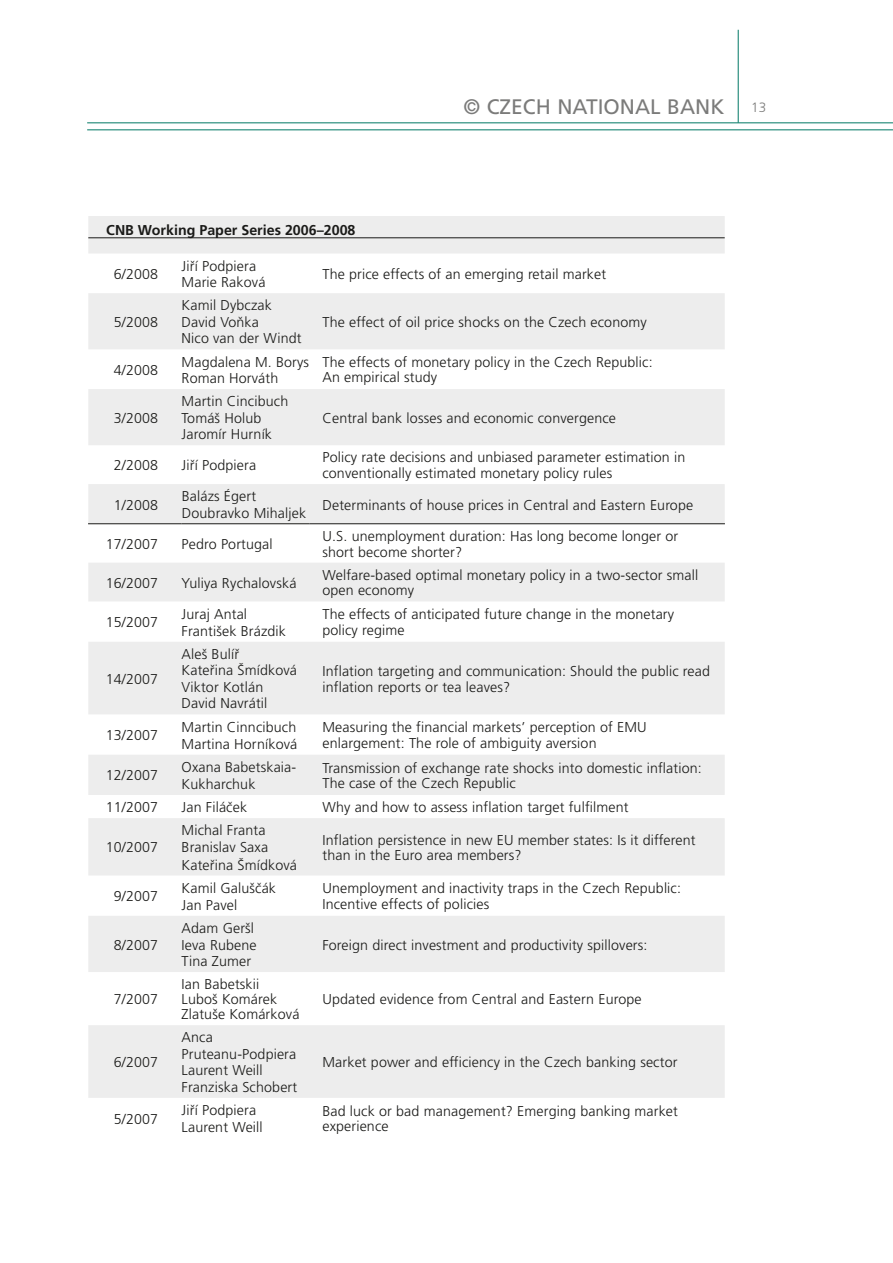
<style>
.page{position:relative;width:893px;height:1263px;background:#fff}
.page>*{position:absolute;margin:0;border:0;box-sizing:border-box;transform-origin:0 0}
.t1{font:21px "Frutiger CE";color:#7b7b7a}
.t2{font:300 14.25px/16.5px "Frutiger CE";letter-spacing:.01em;color:#1a1a18}
.t3{font:700 14.25px "Frutiger CE";color:#1a1a18}
.t4{font:300 13.5px "Frutiger CE";color:#7b7b7a}
</style>
<div class="page">
<hr style="left:738px;top:30px;width:1px;height:93px;background:#007864">
<hr style="left:87px;top:122px;width:806px;height:1px;background:#007864">
<hr style="left:87px;top:129px;width:806px;height:1px;background:#007864">
<svg style="left:88px;top:216px;width:637px;height:882px;fill:#ededed"></svg>
<hr style="left:88px;top:523px;width:94px;height:1px;background:#1a1a18">
<hr style="left:182px;top:523px;width:128px;height:1px;background:#1a1a18">
<hr style="left:310px;top:523px;width:415px;height:1px;background:#1a1a18">
<hr style="left:88px;top:238px;width:637px;height:1px;background:#1a1a18">
<h1 class="t1" style="left:463px;top:94px;width:260px">© CZECH NATIONAL BANK</h1>
<p class="t4" style="left:751px;top:100px;width:17px">13</p>
<p class="t3" style="left:106px;top:222px;width:251px">CNB Working Paper Series 2006–2008</p>
<p class="t2" style="left:114px;top:266px;width:46px">6/2008</p>
<p class="t2" style="left:182px;top:257px;width:85px">Jiří Podpiera<br>Marie Raková</p>
<p class="t2" style="left:322px;top:266px;width:285px">The price effects of an emerging retail market</p>
<p class="t2" style="left:114px;top:314px;width:46px">5/2008</p>
<p class="t2" style="left:182px;top:297px;width:121px">Kamil Dybczak<br>David Voňka<br>Nico van der Windt</p>
<p class="t2" style="left:322px;top:314px;width:326px">The effect of oil price shocks on the Czech economy</p>
<p class="t2" style="left:114px;top:362px;width:46px">4/2008</p>
<p class="t2" style="left:182px;top:353px;width:129px">Magdalena M. Borys<br>Roman Horváth</p>
<p class="t2" style="left:322px;top:355px;width:332px;line-height:15px">The effects of monetary policy in the Czech Republic:<br>An empirical study</p>
<p class="t2" style="left:114px;top:409px;width:46px">3/2008</p>
<p class="t2" style="left:182px;top:393px;width:108px">Martin Cincibuch<br>Tomáš Holub<br>Jaromír Hurník</p>
<p class="t2" style="left:322px;top:409px;width:295px">Central bank losses and economic convergence</p>
<p class="t2" style="left:114px;top:457px;width:46px">2/2008</p>
<p class="t2" style="left:182px;top:457px;width:76px">Jiří Podpiera</p>
<p class="t2" style="left:322px;top:450px;width:364px;line-height:15.8px">Policy rate decisions and unbiased parameter estimation in conventionally estimated monetary policy rules</p>
<p class="t2" style="left:114px;top:496px;width:46px">1/2008</p>
<p class="t2" style="left:182px;top:488px;width:126px">Balázs Égert<br>Doubravko Mihaljek</p>
<p class="t2" style="left:322px;top:496px;width:372px">Determinants of house prices in Central and Eastern Europe</p>
<p class="t2" style="left:106px;top:535px;width:54px">17/2007</p>
<p class="t2" style="left:182px;top:535px;width:93px">Pedro Portugal</p>
<p class="t2" style="left:322px;top:528px;width:357px;line-height:15.8px">U .S. unemployment duration: Has long become longer or short become shorter?</p>
<p class="t2" style="left:106px;top:574px;width:54px">16/2007</p>
<p class="t2" style="left:182px;top:574px;width:116px">Yuliya Rychalovská</p>
<p class="t2" style="left:322px;top:567px;width:377px;line-height:15.6px">Welfare-based optimal monetary policy in a two-sector small open economy</p>
<p class="t2" style="left:106px;top:614px;width:54px">15/2007</p>
<p class="t2" style="left:182px;top:605px;width:106px;line-height:17.1px">Juraj Antal<br>František Brázdik</p>
<p class="t2" style="left:322px;top:606px;width:353px;line-height:15.8px">The effects of anticipated future change in the monetary policy regime</p>
<p class="t2" style="left:106px;top:670px;width:54px">14/2007</p>
<p class="t2" style="left:182px;top:646px;width:117px">Aleš Bulíř<br>Kateřina Šmídková<br>Viktor Kotlán<br>David Navrátil</p>
<p class="t2" style="left:322px;top:663px;width:389px;line-height:15.8px">Inflation targeting and communication: Should the public read inflation reports or tea leaves?</p>
<p class="t2" style="left:106px;top:727px;width:54px">13/2007</p>
<p class="t2" style="left:182px;top:718px;width:117px;line-height:17.1px">Martin Cinncibuch<br>Martina Horníková</p>
<p class="t2" style="left:322px;top:719px;width:323px;line-height:15.6px">Measuring the financial markets’ perception of EMU enlargement: The role of ambiguity aversion</p>
<p class="t2" style="left:106px;top:767px;width:54px">12/2007</p>
<p class="t2" style="left:182px;top:758px;width:116px;line-height:17.1px">Oxana Babetskaia-<br>Kukharchuk</p>
<p class="t2" style="left:322px;top:760px;width:381px;line-height:15.6px">Transmission of exchange rate shocks into domestic inflation:<br>The case of the Czech Republic</p>
<p class="t2" style="left:106px;top:799px;width:54px">11/2007</p>
<p class="t2" style="left:182px;top:799px;width:67px">Jan Filáček</p>
<p class="t2" style="left:322px;top:799px;width:308px">Why and how to assess inflation target fulfilment</p>
<p class="t2" style="left:106px;top:839px;width:54px">10/2007</p>
<p class="t2" style="left:182px;top:822px;width:117px;line-height:17.1px">Michal Franta<br>Branislav Saxa<br>Kateřina Šmídková</p>
<p class="t2" style="left:322px;top:832px;width:375px;line-height:15.6px">Inflation persistence in new EU member states: Is it different than in the Euro area members?</p>
<p class="t2" style="left:114px;top:888px;width:46px">9/2007</p>
<p class="t2" style="left:182px;top:879px;width:96px;line-height:17.1px">Kamil Galuščák<br>Jan Pavel</p>
<p class="t2" style="left:322px;top:881px;width:360px;line-height:15.6px">U nemployment and inactivity traps in the Czech Republic:<br>Incentive effects of policies</p>
<p class="t2" style="left:114px;top:936px;width:46px">8/2007</p>
<p class="t2" style="left:182px;top:920px;width:77px">Adam Geršl<br>Ieva Rubene<br>Tina Zumer</p>
<p class="t2" style="left:322px;top:936px;width:327px">Foreign direct investment and productivity spillovers:</p>
<p class="t2" style="left:114px;top:991px;width:46px">7/2007</p>
<p class="t2" style="left:114px;top:1054px;width:46px">6/2007</p>
<p class="t2" style="left:182px;top:977px;width:119px;line-height:15px">Ian Babetskii<br>Luboš Komárek<br>Zlatuše Komárková</p>
<p class="t2" style="left:182px;top:1029px;width:117px">Anca<br>Pruteanu-Podpiera<br>Laurent Weill<br>Franziska Schobert</p>
<p class="t2" style="left:322px;top:991px;width:321px">U pdated evidence from Central and Eastern Europe</p>
<p class="t2" style="left:322px;top:1054px;width:357px">Market power and efficiency in the Czech banking sector</p>
<p class="t2" style="left:114px;top:1110px;width:46px">5/2007</p>
<p class="t2" style="left:182px;top:1101px;width:83px;line-height:17.1px">Jiří Podpiera<br>Laurent Weill</p>
<p class="t2" style="left:322px;top:1103px;width:357px;line-height:15.6px">Bad luck or bad management? Emerging banking market experience</p>
</div>
